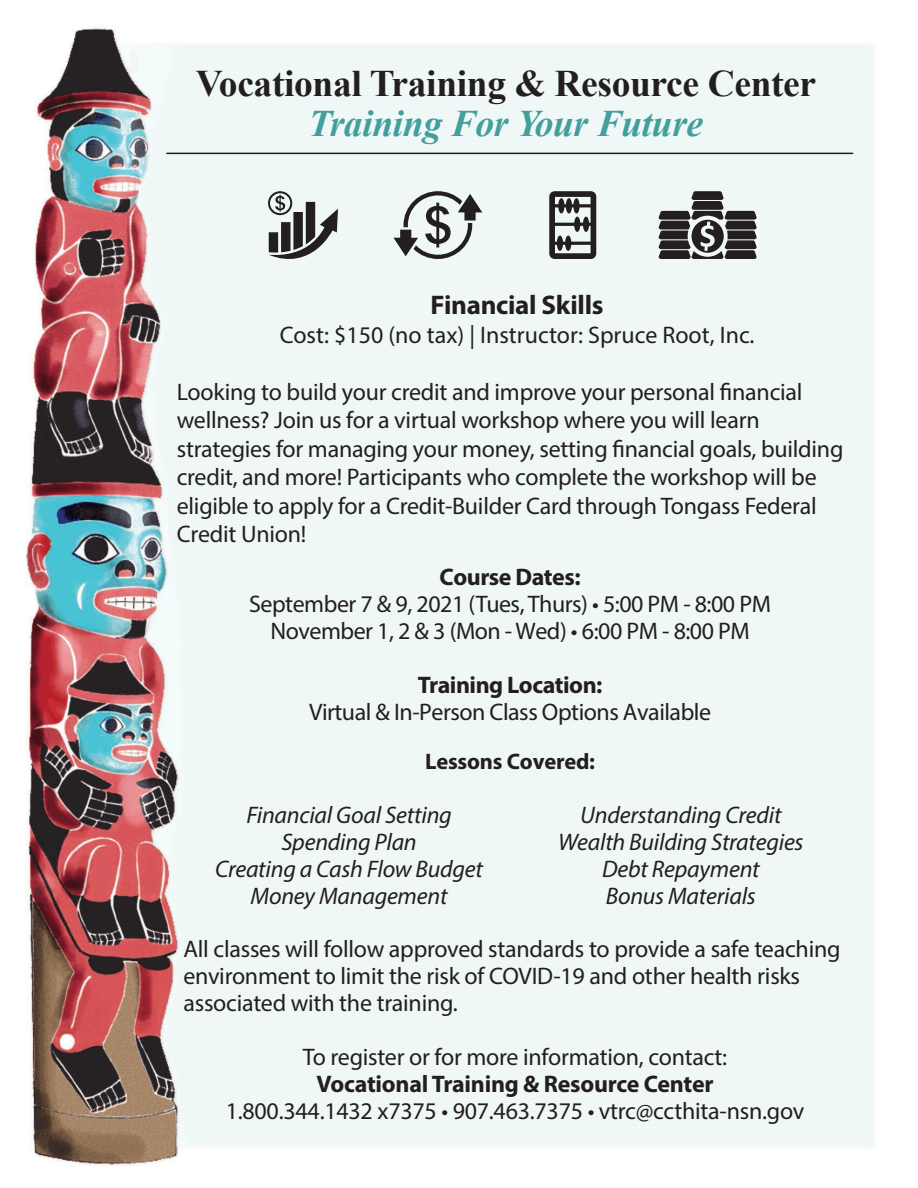
<style>
.page{position:relative;width:918px;height:1188px;background:#fff}
.page>*{position:absolute;margin:0;border:0;box-sizing:border-box;transform-origin:0 0}
.t1{font:700 37.5px "Times New Roman";letter-spacing:-.01em;color:#231f20}
.t2{font:italic 700 37.5px "Times New Roman";letter-spacing:-.01em;color:#429f9c}
.t3{font:700 27px "Myriad Pro";letter-spacing:-.01em;color:#231f20}
.t4{font:24px/27px "Myriad Pro";letter-spacing:-.01em;color:#231f20}
.t5{font:italic 24px "Myriad Pro";letter-spacing:-.01em;color:#231f20}
.t6{font:700 24px "Myriad Pro";letter-spacing:-.01em;color:#231f20}
.t7{font:700 22.5px "Myriad Pro";letter-spacing:-.01em;color:#231f20}
.s1{font-weight:700}
</style>
<div class="page">
<img style="left:26px;top:28px;width:848px;height:1138px">
<hr style="left:166px;top:153px;width:687px;height:1px;background:#231f20">
<svg style="left:268px;top:191px;width:70px;height:73px"></svg>
<svg style="left:393px;top:191px;width:89px;height:68px"></svg>
<svg style="left:549px;top:191px;width:47px;height:68px"></svg>
<svg style="left:659px;top:191px;width:98px;height:68px"></svg>
<p class="t1" style="left:196px;top:56px;width:622px">Vocational Training &amp; Resource Center</p>
<p class="t2" style="left:309px;top:97px;width:396px">Training For Your Future</p>
<p class="t3" style="left:431px;top:287px;width:174px">Financial Skills</p>
<p class="t4" style="left:280px;top:321px;width:476px">Cost: $150 (no tax) | Instructor: Spruce Root, Inc.</p>
<p class="t4" style="left:177px;top:377px;width:668px;line-height:28.5px">Looking to build your credit and improve your personal financial wellness? Join us for a virtual workshop where you will learn strategies for managing your money, setting financial goals, building credit, and more! Participants who complete the workshop will be eligible to apply for a Credit-Builder Card through Tongass Federal Credit Union!</p>
<p class="t4" style="left:249px;top:563px;width:523px;text-align:center"><span class="s1">Course Dates:<br></span>September 7 &amp; 9, 2021 (Tues, Thurs) • 5:00 PM - 8:00 PM<br>November 1, 2 &amp; 3 (Mon - Wed) • 6:00 PM - 8:00 PM</p>
<p class="t4" style="left:309px;top:671px;width:404px;text-align:center"><span class="s1">Training Location:<br></span>Virtual &amp; In-Person Class Options Available</p>
<p class="t7" style="left:425px;top:747px;width:171px">Lessons Covered:</p>
<p class="t5" style="left:246px;top:800px;width:207px">Financial Goal Setting</p>
<p class="t5" style="left:281px;top:827px;width:137px">Spending Plan</p>
<p class="t5" style="left:215px;top:854px;width:270px">Creating a Cash Flow Budget</p>
<p class="t5" style="left:251px;top:881px;width:198px">Money Management</p>
<p class="t5" style="left:580px;top:800px;width:203px">Understanding Credit</p>
<p class="t5" style="left:558px;top:827px;width:247px">Wealth Building Strategies</p>
<p class="t5" style="left:602px;top:854px;width:159px">Debt Repayment</p>
<p class="t5" style="left:606px;top:881px;width:151px">Bonus Materials</p>
<p class="t4" style="left:183px;top:935px;width:659px">All classes will follow approved standards to provide a safe teaching environment to limit the risk of COVID-19 and other health risks associated with the training.</p>
<p class="t4" style="left:303px;top:1043px;width:426px">To register or for more information, contact:</p>
<p class="t6" style="left:316px;top:1068px;width:399px">Vocational Training &amp; Resource Center</p>
<p class="t4" style="left:226px;top:1097px;width:580px">1.800.344.1432 x7375 • 907.463.7375 • vtrc@ccthita-nsn.gov</p>
</div>
